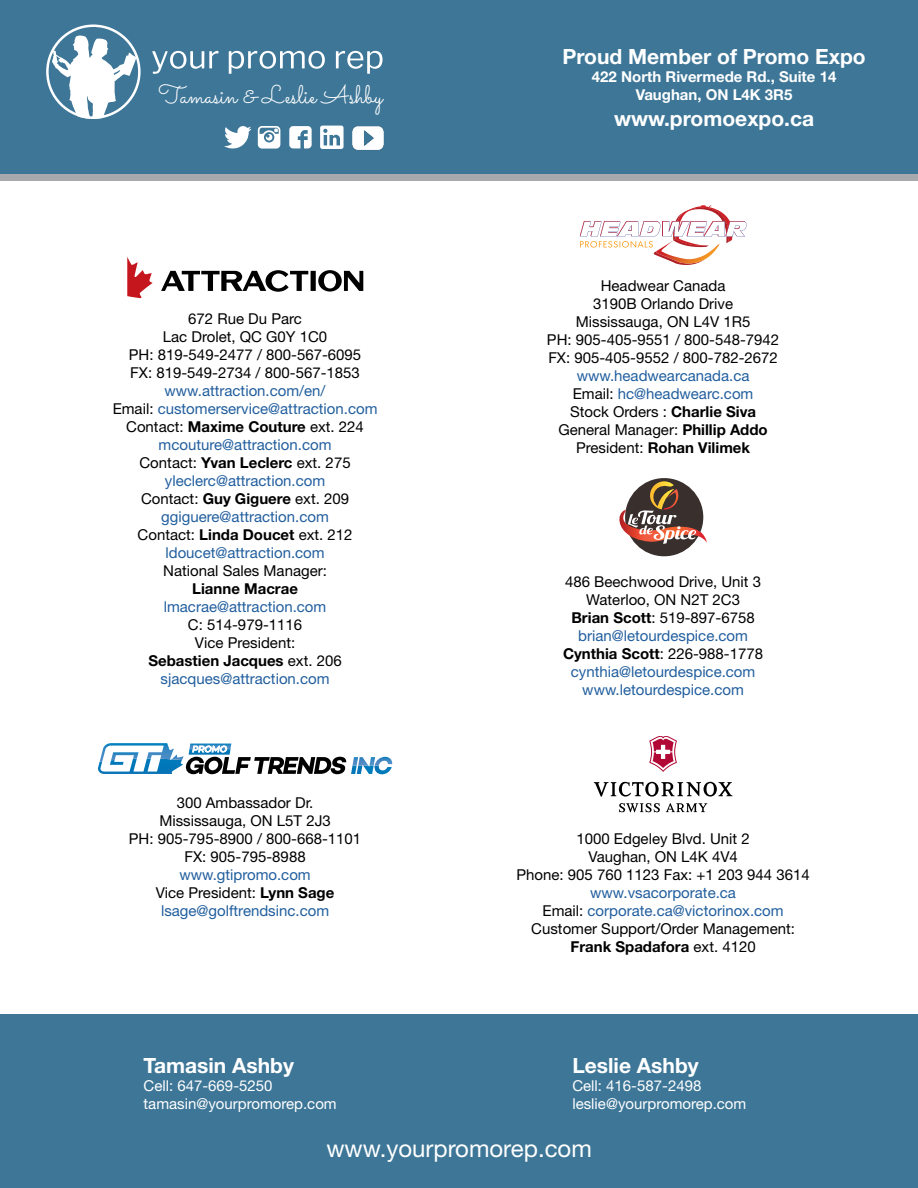
<style>
.page{position:relative;width:918px;height:1188px;background:#fff}
.page>*{position:absolute;margin:0;border:0;box-sizing:border-box;transform-origin:0 0}
.t1{font:25.5px "Sacramento";color:#fff}
.t2{font:24px "Helvetica Neue LT Std";color:#fff}
.t3{font:700 21px "Helvetica Neue LT Std";color:#fff}
.t4{font:15px "Helvetica Neue LT Std";color:#000}
.t5{font:15px "Helvetica Neue LT Std";color:#215e9e}
.t6{font:15px "Helvetica Neue LT Std";color:#fff}
.t7{font:700 15px "Helvetica Neue LT Std";color:#000}
.t8{font:700 15px "Helvetica Neue LT Std";color:#fff}
.s1{color:#000}
.s2{font-weight:700}
.s3{font-weight:400}
</style>
<div class="page">
<div style="left:1px;top:1015px;width:917px;height:173px;background:#3d7697"></div>
<div style="left:0;top:0;width:918px;height:174px;background:#3d7697"></div>
<div style="left:0;top:174px;width:918px;height:7px;background:#a7a9ac"></div>
<svg style="left:161px;top:270px;width:202px;height:22px"></svg>
<svg style="left:127px;top:257px;width:26px;height:41px"></svg>
<svg style="left:152px;top:51px;width:66px;height:23px"></svg>
<svg style="left:229px;top:51px;width:96px;height:23px"></svg>
<svg style="left:336px;top:51px;width:47px;height:23px"></svg>
<svg style="left:46px;top:24px;width:95px;height:95px"></svg>
<svg style="left:258px;top:126px;width:22px;height:23px"></svg>
<svg style="left:289px;top:126px;width:23px;height:22px"></svg>
<svg style="left:224px;top:126px;width:27px;height:23px"></svg>
<img style="left:338px;top:125px;width:46px;height:25px">
<svg style="left:320px;top:126px;width:24px;height:23px"></svg>
<svg style="left:98px;top:743px;width:294px;height:31px"></svg>
<img style="left:375px;top:757px;width:17px;height:9px">
<svg style="left:580px;top:205px;width:167px;height:60px"></svg>
<div style="left:625px;top:478px;width:78px;height:78px;background:#392f2c;border-radius:50%"></div>
<svg style="left:619px;top:481px;width:88px;height:63px"></svg>
<svg style="left:594px;top:782px;width:138px;height:15px"></svg>
<svg style="left:619px;top:803px;width:41px;height:9px"></svg>
<svg style="left:666px;top:803px;width:41px;height:9px"></svg>
<svg style="left:649px;top:736px;width:28px;height:36px"></svg>
<p class="t1" style="left:159px;top:79px;width:225px">Tamasin &amp; Leslie Ashby</p>
<p class="t4" style="left:188px;top:310px;width:115px">672 Rue Du Parc</p>
<p class="t4" style="left:163px;top:328px;width:166px">Lac Drolet, QC G0Y 1C0</p>
<p class="t4" style="left:129px;top:346px;width:234px">PH: 819-549-2477 / 800-567-6095</p>
<p class="t4" style="left:130px;top:364px;width:231px">FX: 819-549-2734 / 800-567-1853</p>
<p class="t5" style="left:165px;top:382px;width:163px">www.attraction.com/en/</p>
<p class="t5" style="left:113px;top:400px;width:266px"><span class="s1">Email:</span> customerservice@attraction.com</p>
<p class="t4" style="left:126px;top:418px;width:239px">Contact: <span class="s2">Maxime Couture</span> ext. 224</p>
<p class="t5" style="left:159px;top:436px;width:174px">mcouture@attraction.com</p>
<p class="t4" style="left:140px;top:454px;width:213px">Contact: <span class="s2">Yvan Leclerc</span> ext. 275</p>
<p class="t5" style="left:165px;top:472px;width:162px">yleclerc@attraction.com</p>
<p class="t4" style="left:141px;top:490px;width:210px">Contact: <span class="s2">Guy Giguere</span> ext. 209</p>
<p class="t5" style="left:161px;top:508px;width:169px">ggiguere@attraction.com</p>
<p class="t4" style="left:138px;top:526px;width:217px">Contact: <span class="s2">Linda Doucet</span> ext. 212</p>
<p class="t5" style="left:165px;top:544px;width:161px">ldoucet@attraction.com</p>
<p class="t4" style="left:163px;top:562px;width:165px">National Sales Manager:</p>
<p class="t7" style="left:192px;top:579px;width:107px">Lianne Macrae</p>
<p class="t5" style="left:164px;top:598px;width:164px">lmacrae@attraction.com</p>
<p class="t4" style="left:188px;top:616px;width:116px">C: 514-979-1116</p>
<p class="t4" style="left:195px;top:634px;width:102px">Vice President:</p>
<p class="t7" style="left:148px;top:651px;width:195px">Sebastien Jacques <span class="s3">ext. 206</span></p>
<p class="t5" style="left:161px;top:670px;width:170px">sjacques@attraction.com</p>
<p class="t4" style="left:177px;top:794px;width:138px">300 Ambassador Dr.</p>
<p class="t4" style="left:159px;top:812px;width:173px">Mississauga, ON L5T 2J3</p>
<p class="t4" style="left:129px;top:830px;width:234px">PH: 905-795-8900 / 800-668-1101</p>
<p class="t4" style="left:185px;top:848px;width:123px">FX: 905-795-8988</p>
<p class="t5" style="left:179px;top:866px;width:133px">www.gtipromo.com</p>
<p class="t4" style="left:156px;top:884px;width:180px">Vice President: <span class="s2">Lynn Sage</span></p>
<p class="t5" style="left:161px;top:902px;width:170px">lsage@golftrendsinc.com</p>
<p class="t3" style="left:562px;top:44px;width:305px">Proud Member of Promo Expo</p>
<p class="t8" style="left:592px;top:68px;width:246px">422 North Rivermede Rd., Suite 14</p>
<p class="t8" style="left:636px;top:86px;width:158px">Vaughan, ON L4K 3R5</p>
<p class="t3" style="left:614px;top:105px;width:202px">www.promoexpo.ca</p>
<p class="t4" style="left:601px;top:277px;width:126px">Headwear Canada</p>
<p class="t4" style="left:593px;top:295px;width:142px">3190B Orlando Drive</p>
<p class="t4" style="left:576px;top:313px;width:176px">Mississauga, ON L4V 1R5</p>
<p class="t4" style="left:547px;top:331px;width:234px">PH: 905-405-9551 / 800-548-7942</p>
<p class="t4" style="left:548px;top:349px;width:231px">FX: 905-405-9552 / 800-782-2672</p>
<p class="t5" style="left:577px;top:367px;width:174px">www.headwearcanada.ca</p>
<p class="t5" style="left:573px;top:385px;width:182px"><span class="s1">Email:</span> hc@headwearc.com</p>
<p class="t4" style="left:570px;top:403px;width:188px">Stock Orders : <span class="s2">Charlie Siva</span></p>
<p class="t4" style="left:558px;top:421px;width:211px">General Manager: <span class="s2">Phillip Addo</span></p>
<p class="t7" style="left:576px;top:439px;width:176px"><span class="s3">President:</span> Rohan Vilimek</p>
<p class="t4" style="left:565px;top:573px;width:198px">486 Beechwood Drive, Unit 3</p>
<p class="t4" style="left:586px;top:591px;width:155px">Waterloo, ON N2T 2C3</p>
<p class="t4" style="left:571px;top:609px;width:185px"><span class="s2">Brian Scott</span>: 519-897-6758</p>
<p class="t5" style="left:578px;top:627px;width:171px">brian@letourdespice.com</p>
<p class="t4" style="left:563px;top:645px;width:202px"><span class="s2">Cynthia Scott</span>: 226-988-1778</p>
<p class="t5" style="left:571px;top:663px;width:186px">cynthia@letourdespice.com</p>
<p class="t5" style="left:582px;top:681px;width:163px">www.letourdespice.com</p>
<p class="t4" style="left:576px;top:829px;width:175px">1000 Edgeley Blvd. Unit 2</p>
<p class="t4" style="left:588px;top:847px;width:151px">Vaughan, ON L4K 4V4</p>
<p class="t4" style="left:516px;top:865px;width:295px">Phone: 905 760 1123 Fax: +1 203 944 3614</p>
<p class="t5" style="left:590px;top:883px;width:147px">www.vsacorporate.ca</p>
<p class="t5" style="left:543px;top:901px;width:243px"><span class="s1">Email:</span> corporate.ca@victorinox.com</p>
<p class="t4" style="left:531px;top:919px;width:265px">Customer Support/Order Management:</p>
<p class="t7" style="left:570px;top:937px;width:187px">Frank Spadafora <span class="s3">ext. 4120</span></p>
<p class="t3" style="left:144px;top:1052px;width:152px">Tamasin Ashby</p>
<p class="t6" style="left:144px;top:1077px;width:130px">Cell: 647-669-5250</p>
<p class="t6" style="left:144px;top:1095px;width:195px">tamasin@yourpromorep.com</p>
<p class="t3" style="left:572px;top:1052px;width:128px">Leslie Ashby</p>
<p class="t6" style="left:572px;top:1077px;width:130px">Cell: 416-587-2498</p>
<p class="t6" style="left:572px;top:1095px;width:175px">leslie@yourpromorep.com</p>
<p class="t2" style="left:326px;top:1134px;width:267px">www.yourpromorep.com</p>
</div>
